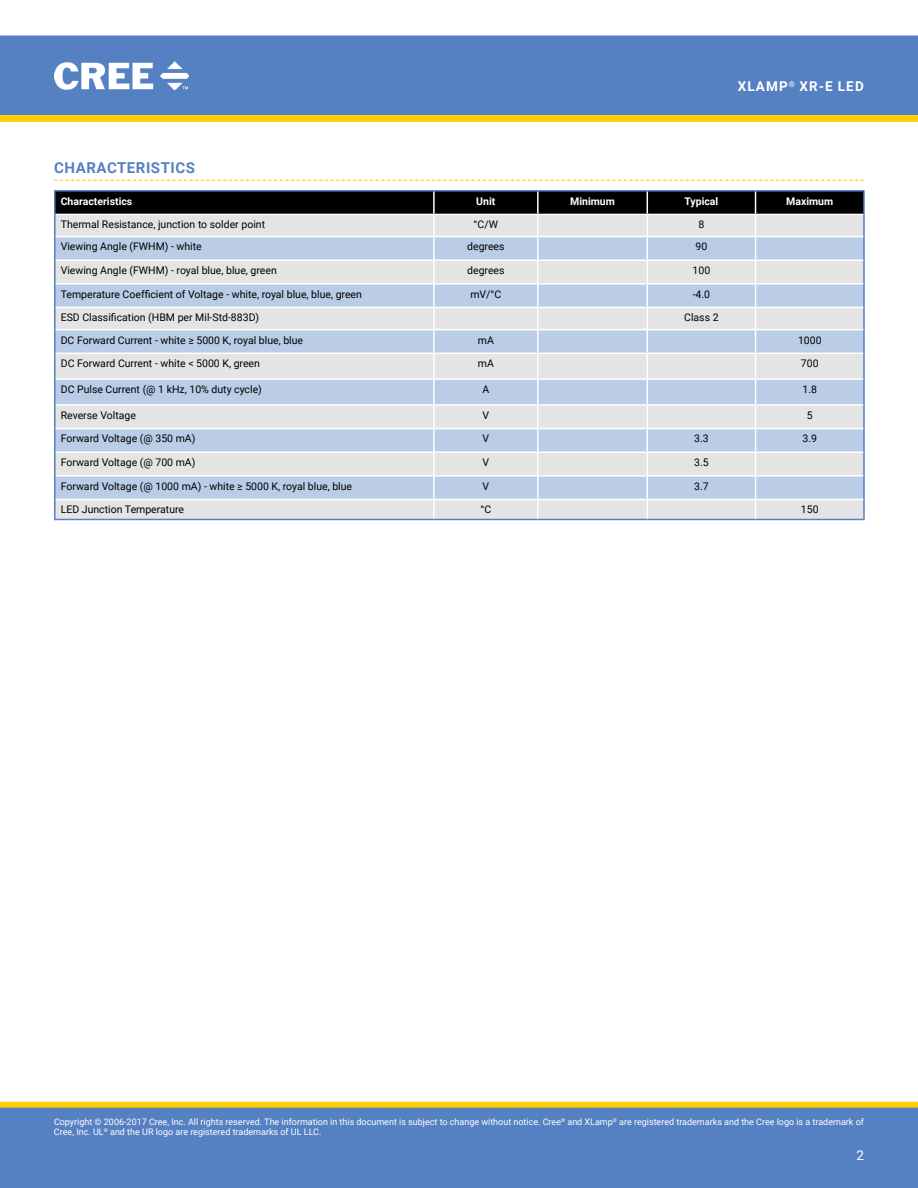
<style>
.page{position:relative;width:918px;height:1188px;background:#fff}
.page>*{position:absolute;margin:0;border:0;box-sizing:border-box;transform-origin:0 0}
.t1{font:700 15px "Roboto";letter-spacing:.035em;color:#5580c3}
.t2{font:700 13.5px "Roboto";letter-spacing:.085em;color:#fff}
.t3{font:13.5px "Roboto";color:#fff}
.t4{font:10.5px "Roboto";color:#000}
.t5{font:700 10.5px "Roboto";color:#fff}
.t6{font:9px/10.8px "Roboto";color:#fff}
</style>
<div class="page">
<div style="left:0;top:35px;width:918px;height:80px;background:#5580c1"></div>
<img style="left:55px;top:62px;width:134px;height:28px">
<div style="left:1px;top:1102px;width:916px;height:6px;background:#ffce06"></div>
<div style="left:0;top:1102px;width:918px;height:6px;border:1px solid #ffce06"></div>
<div style="left:0;top:1108px;width:918px;height:80px;background:#5580c1"></div>
<svg style="left:0;top:115px;width:918px;height:7px;background:#fece08"></svg>
<svg style="left:54px;top:180px;width:810px;height:1px"></svg>
<hr style="left:54px;top:190px;width:380px;height:2px;background:#5580c3">
<hr style="left:434px;top:190px;width:104px;height:2px;background:#5580c3">
<hr style="left:538px;top:190px;width:109px;height:2px;background:#5580c3">
<hr style="left:647px;top:190px;width:109px;height:2px;background:#5580c3">
<hr style="left:756px;top:190px;width:109px;height:2px;background:#5580c3">
<hr style="left:863px;top:192px;width:2px;height:22px;background:#5580c3">
<hr style="left:54px;top:519px;width:380px;height:1px;background:#5580c3">
<hr style="left:434px;top:519px;width:104px;height:1px;background:#5580c3">
<hr style="left:538px;top:519px;width:109px;height:1px;background:#5580c3">
<hr style="left:647px;top:519px;width:109px;height:1px;background:#5580c3">
<svg style="left:54px;top:191px;width:810px;height:328px;background:#c4cbd7"></svg>
<hr style="left:863px;top:214px;width:2px;height:23px;background:#5580c3">
<hr style="left:863px;top:237px;width:2px;height:23px;background:#5580c3">
<hr style="left:863px;top:260px;width:2px;height:24px;background:#5580c3">
<hr style="left:863px;top:284px;width:2px;height:23px;background:#5580c3">
<hr style="left:863px;top:307px;width:2px;height:23px;background:#5580c3">
<hr style="left:863px;top:330px;width:2px;height:23px;background:#5580c3">
<hr style="left:863px;top:353px;width:2px;height:26px;background:#5580c3">
<hr style="left:863px;top:379px;width:2px;height:26px;background:#5580c3">
<hr style="left:863px;top:405px;width:2px;height:24px;background:#5580c3">
<hr style="left:863px;top:429px;width:2px;height:23px;background:#5580c3">
<hr style="left:863px;top:452px;width:2px;height:24px;background:#5580c3">
<hr style="left:863px;top:476px;width:2px;height:23px;background:#5580c3">
<hr style="left:863px;top:499px;width:2px;height:20px;background:#5580c3">
<hr style="left:756px;top:519px;width:109px;height:1px;background:#5580c3">
<hr style="left:756px;top:236px;width:107px;height:1px;background:#fff">
<hr style="left:756px;top:259px;width:107px;height:2px;background:#fff">
<hr style="left:756px;top:283px;width:107px;height:2px;background:#fff">
<hr style="left:756px;top:307px;width:107px;height:1px;background:#fff">
<hr style="left:756px;top:329px;width:107px;height:1px;background:#fff">
<hr style="left:756px;top:353px;width:107px;height:1px;background:#fff">
<hr style="left:756px;top:378px;width:107px;height:2px;background:#fff">
<hr style="left:756px;top:404px;width:107px;height:2px;background:#fff">
<hr style="left:756px;top:428px;width:107px;height:1px;background:#fff">
<hr style="left:756px;top:451px;width:107px;height:2px;background:#fff">
<hr style="left:756px;top:475px;width:107px;height:2px;background:#fff">
<hr style="left:756px;top:499px;width:107px;height:1px;background:#fff">
<p class="t2" style="left:738px;top:80px;width:128px">XlamP<sup>®</sup> Xr-e led</p>
<h1 class="t1" style="left:54px;top:161px;width:142px">characteristics</h1>
<p class="t5" style="left:61px;top:196px;width:73px">characteristics</p>
<p class="t5" style="left:476px;top:196px;width:21px">unit</p>
<p class="t5" style="left:570px;top:196px;width:46px">minimum</p>
<p class="t5" style="left:684px;top:196px;width:35px">typical</p>
<p class="t5" style="left:786px;top:196px;width:49px">maximum</p>
<p class="t4" style="left:61px;top:220px;width:206px">Thermal Resistance, junction to solder point</p>
<p class="t4" style="left:474px;top:217px;width:26px">°C/W</p>
<p class="t4" style="left:698px;top:220px;width:7px">8</p>
<p class="t4" style="left:61px;top:239px;width:143px">Viewing Angle (FWHM) - white</p>
<p class="t4" style="left:467px;top:242px;width:39px">degrees</p>
<p class="t4" style="left:696px;top:242px;width:13px">90</p>
<p class="t4" style="left:61px;top:263px;width:218px">Viewing Angle (FWHM) - royal blue, blue, green</p>
<p class="t4" style="left:467px;top:266px;width:39px">degrees</p>
<p class="t4" style="left:693px;top:266px;width:19px">100</p>
<p class="t4" style="left:61px;top:287px;width:303px">Temperature Coefficient of Voltage - white, royal blue, blue, green</p>
<p class="t4" style="left:470px;top:287px;width:32px">mV/°C</p>
<p class="t4" style="left:693px;top:287px;width:19px">-4.0</p>
<p class="t4" style="left:61px;top:310px;width:200px">ESD Classification (HBM per Mil-Std-883D)</p>
<p class="t4" style="left:684px;top:313px;width:36px">Class 2</p>
<p class="t4" style="left:61px;top:332px;width:244px">DC Forward Current - white ≥ 5000 K, royal blue, blue</p>
<p class="t4" style="left:478px;top:335px;width:18px">mA</p>
<p class="t4" style="left:798px;top:335px;width:25px">1000</p>
<p class="t4" style="left:61px;top:356px;width:201px">DC Forward Current - white &lt; 5000 K, green</p>
<p class="t4" style="left:478px;top:359px;width:18px">mA</p>
<p class="t4" style="left:801px;top:359px;width:19px">700</p>
<p class="t4" style="left:61px;top:382px;width:203px">DC Pulse Current (@ 1 kHz, 10% duty cycle)</p>
<p class="t4" style="left:482px;top:385px;width:8px">A</p>
<p class="t4" style="left:803px;top:382px;width:16px">1.8</p>
<p class="t4" style="left:61px;top:410px;width:77px">Reverse voltage</p>
<p class="t4" style="left:483px;top:410px;width:8px">v</p>
<p class="t4" style="left:807px;top:410px;width:7px">5</p>
<p class="t4" style="left:61px;top:431px;width:136px">Forward Voltage (@ 350 mA)</p>
<p class="t4" style="left:483px;top:434px;width:8px">v</p>
<p class="t4" style="left:694px;top:431px;width:16px">3.3</p>
<p class="t4" style="left:803px;top:431px;width:16px">3.9</p>
<p class="t4" style="left:61px;top:455px;width:136px">Forward Voltage (@ 700 mA)</p>
<p class="t4" style="left:483px;top:458px;width:8px">v</p>
<p class="t4" style="left:694px;top:455px;width:16px">3.5</p>
<p class="t4" style="left:61px;top:479px;width:293px">Forward Voltage (@ 1000 mA) - white ≥ 5000 K, royal blue, blue</p>
<p class="t4" style="left:483px;top:481px;width:8px">v</p>
<p class="t4" style="left:694px;top:479px;width:16px">3.7</p>
<p class="t4" style="left:61px;top:502px;width:125px">LED Junction Temperature</p>
<p class="t4" style="left:481px;top:502px;width:12px">°C</p>
<p class="t4" style="left:801px;top:505px;width:19px">150</p>
<p class="t6" style="left:54px;top:1117px;width:812px">Copyright © 2006-2017 Cree, Inc. All rights reserved. The information in this document is subject to change without notice. Cree<sup>®</sup> and XLamp<sup>®</sup> are registered trademarks and the Cree logo is a trademark of<br>Cree, Inc. UL<sup>®</sup> and the UR logo are registered trademarks of UL LLC.</p>
<p class="t3" style="left:856px;top:1149px;width:9px">2</p>
</div>
